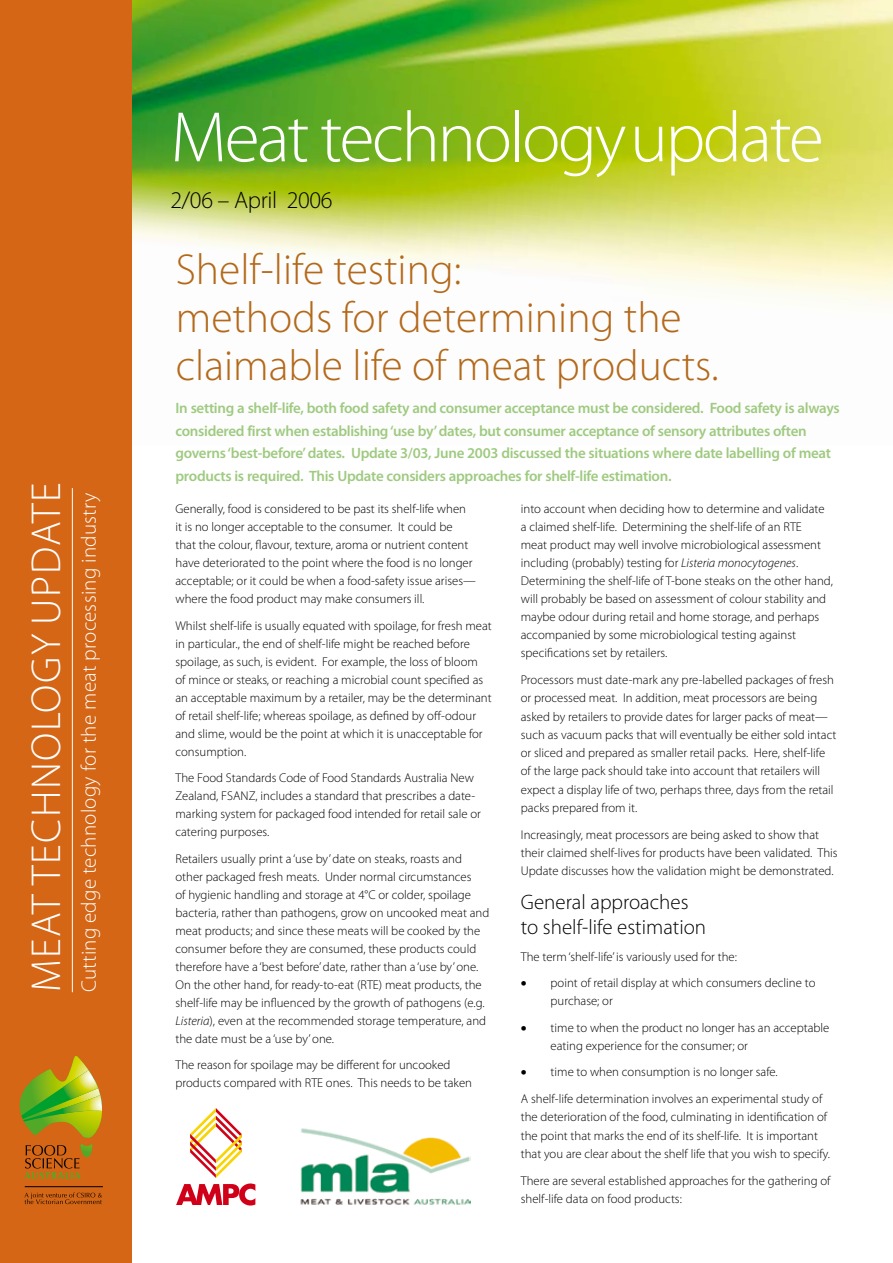
<style>
.page{position:relative;width:893px;height:1263px;background:#fff}
.page>*{position:absolute;margin:0;border:0;box-sizing:border-box;transform-origin:0 0}
.t1{font:300 72px "Myriad Pro";letter-spacing:-.035em;color:#fff}
.t2{font:300 43.5px/48px "Myriad Pro";color:#b4691a}
.t3{font:300 42px "Myriad Pro";letter-spacing:.035em;color:#fff}
.t4{font:300 24px "Myriad Pro";letter-spacing:-.015em;color:#000}
.t5{font:300 21px "Myriad Pro";letter-spacing:.01em;color:#fff}
.t6{font:300 21px/25.2px "Myriad Pro";color:#000}
.t7{font:600 15px/22.5px "Myriad Pro";letter-spacing:-.02em;color:#9fca81}
.t8{font:300 12.75px/18px "Myriad Pro";color:#000}
.s1{font-style:italic}
</style>
<div class="page">
<img style="left:132px;top:0;width:761px;height:305px">
<img style="left:300px;top:1128px;width:171px;height:77px">
<svg style="left:176px;top:1108px;width:79px;height:97px"></svg>
<div style="left:0;top:0;width:132px;height:1263px;background:#d46615"></div>
<svg style="left:25px;top:1192px;width:77px;height:12px"></svg>
<hr style="left:25px;top:1186px;width:78px;height:1px;background:#000">
<svg style="left:20px;top:1056px;width:82px;height:123px"></svg>
<hr style="left:72px;top:488px;width:1px;height:504px;background:#fff">
<h3 class="t3" style="left:21px;top:992px;width:510px;rotate:-90deg">MEAT TECHNOLOGY UPDATE</h3>
<h3 class="t5" style="left:76px;top:992px;width:501px;rotate:-90deg">Cutting edge technology for the meat processing industry</h3>
<h1 class="t1" style="left:171px;top:94px;width:655px">Meat technologyupdate</h1>
<h3 class="t4" style="left:171px;top:185px;width:163px">2/06 – April 2006</h3>
<h2 class="t2" style="left:176px;top:245px;width:544px">Shelf-life testing:<br>methods for determining the claimable life of meat products.</h2>
<p class="t7" style="left:176px;top:396px;width:666px">In setting a shelf-life, both food safety and consumer acceptance must be considered. Food safety is always considered first when establishing ‘use by’ dates, but consumer acceptance of sensory attributes often governs ‘best-before’ dates. Update 3/03, June 2003 discussed the situations where date labelling of meat products is required. This Update considers approaches for shelf-life estimation.</p>
<p class="t8" style="left:176px;top:500px;width:302px">Generally, food is considered to be past its shelf-life when<br>it is no longer acceptable to the consumer. It could be that the colour, flavour, texture, aroma or nutrient content have deteriorated to the point where the food is no longer acceptable; or it could be when a food-safety issue arises— where the food product may make consumers ill.</p>
<p class="t8" style="left:176px;top:616px;width:318px">Whilst shelf-life is usually equated with spoilage, for fresh meat in particular., the end of shelf-life might be reached before spoilage, as such, is evident. For example, the loss of bloom<br>of mince or steaks, or reaching a microbial count specified as an acceptable maximum by a retailer, may be the determinant of retail shelf-life; whereas spoilage, as defined by off-odour and slime, would be the point at which it is unacceptable for consumption.</p>
<p class="t8" style="left:176px;top:769px;width:307px">The Food Standards Code of Food Standards Australia New Zealand, FSANZ, includes a standard that prescribes a date&shy;marking system for packaged food intended for retail sale or catering purposes.</p>
<p class="t8" style="left:176px;top:849px;width:315px">Retailers usually print a ‘use by’ date on steaks, roasts and other packaged fresh meats. Under normal circumstances<br>of hygienic handling and storage at 4°C or colder, spoilage bacteria, rather than pathogens, grow on uncooked meat and meat products; and since these meats will be cooked by the consumer before they are consumed, these products could therefore have a ‘best before’ date, rather than a ‘use by’ one.<br>On the other hand, for ready-to-eat (RTE) meat products, the shelf-life may be influenced by the growth of pathogens (e.g.<br><span class="s1">Listeria</span>), even at the recommended storage temperature, and the date must be a ‘use by’ one.</p>
<p class="t8" style="left:176px;top:1056px;width:298px">The reason for spoilage may be different for uncooked products compared with RTE ones. This needs to be taken</p>
<p class="t8" style="left:521px;top:500px;width:314px">into account when deciding how to determine and validate a claimed shelf-life. Determining the shelf-life of an RTE<br>meat product may well involve microbiological assessment including (probably) testing for <span class="s1">Listeria monocytogenes</span>.<br>Determining the shelf-life of T-bone steaks on the other hand, will probably be based on assessment of colour stability and maybe odour during retail and home storage, and perhaps accompanied by some microbiological testing against specifications set by retailers.</p>
<p class="t8" style="left:521px;top:670px;width:317px">Processors must date-mark any pre-labelled packages of fresh or processed meat. In addition, meat processors are being asked by retailers to provide dates for larger packs of meat— such as vacuum packs that will eventually be either sold intact or sliced and prepared as smaller retail packs. Here, shelf-life of the large pack should take into account that retailers will expect a display life of two, perhaps three, days from the retail packs prepared from it.</p>
<p class="t8" style="left:521px;top:825px;width:318px">Increasingly, meat processors are being asked to show that their claimed shelf-lives for products have been validated. This<br>Update discusses how the validation might be demonstrated.</p>
<h3 class="t6" style="left:521px;top:889px;width:187px">General approaches to shelf-life estimation</h3>
<p class="t8" style="left:521px;top:947px;width:218px">The term ‘shelf-life’ is variously used for the:</p>
<p class="t8" style="left:551px;top:974px;width:266px;text-indent:-30px">• point of retail display at which consumers decline to purchase; or</p>
<p class="t8" style="left:551px;top:1018px;width:280px;text-indent:-30px">• time to when the product no longer has an acceptable eating experience for the consumer; or</p>
<p class="t8" style="left:521px;top:1058px;width:303px;line-height:26.7px">• time to when consumption is no longer safe.<br>A shelf-life determination involves an experimental study of</p>
<p class="t8" style="left:521px;top:1108px;width:311px">the deterioration of the food, culminating in identification of the point that marks the end of its shelf-life. It is important that you are clear about the shelf life that you wish to specify.</p>
<p class="t8" style="left:521px;top:1171px;width:311px">There are several established approaches for the gathering of shelf-life data on food products:</p>
</div>
